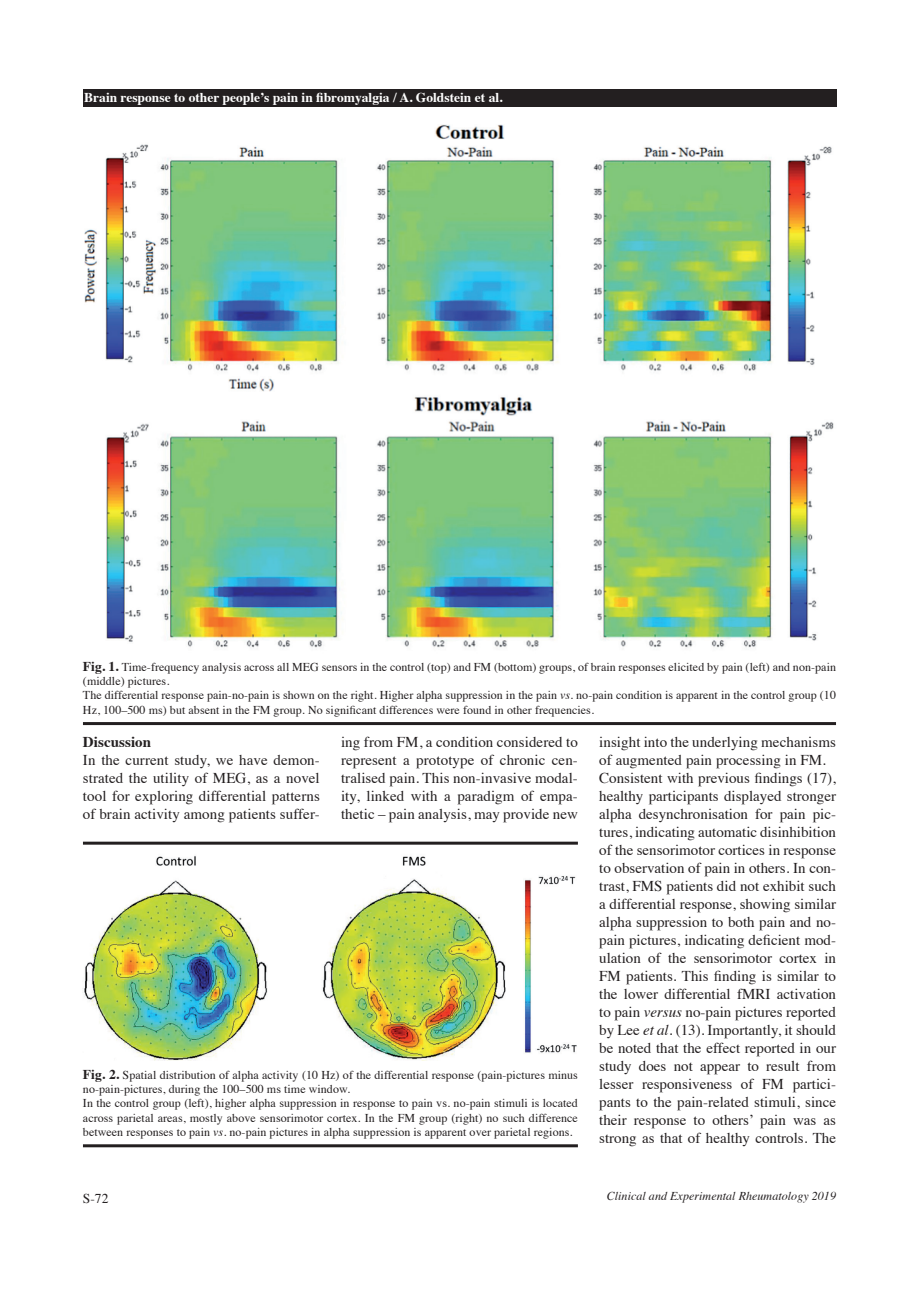
<style>
.page{position:relative;width:919px;height:1289px;background:#fff}
.page>*{position:absolute;margin:0;border:0;box-sizing:border-box;transform-origin:0 0}
.t1{font:15px/18px "Times";color:#231f20}
.t2{font:700 13.5px "Times";color:#fff}
.t3{font:13.5px "Times";color:#231f20}
.t4{font:12px/14.2px "Times";letter-spacing:.005em;color:#231f20}
.t5{font:italic 12px "Times";letter-spacing:.005em;color:#231f20}
.s1{font-weight:700;font-size:13.5px}
.s2{font-style:italic}
.s3{font-weight:700}
</style>
<div class="page">
<div style="left:83px;top:89px;width:753px;height:17px;background:#231f20"></div>
<hr style="left:83px;top:722px;width:753px;height:3px;background:#231f20">
<img style="left:84px;top:124px;width:750px;height:524px">
<img style="left:84px;top:856px;width:493px;height:204px">
<hr style="left:83px;top:1144px;width:495px;height:3px;background:#231f20">
<hr style="left:83px;top:841px;width:495px;height:3px;background:#231f20">
<p class="t2" style="left:84px;top:84px;width:420px">Brain response to other people’s pain in fibromyalgia / A. Goldstein et al.</p>
<p class="t4" style="left:83px;top:658px;width:754px"><span class="s1">Fig. 1.</span> Time-frequency analysis across all MEG sensors in the control (top) and FM (bottom) groups, of brain responses elicited by pain (left) and non-pain (middle) pictures.<br>The differential response pain-no-pain is shown on the right. Higher alpha suppression in the pain <span class="s2">vs.</span> no-pain condition is apparent in the control group (10<br>Hz, 100–500 ms) but absent in the FM group. No significant differences were found in other frequencies.</p>
<p class="t1" style="left:83px;top:732px;width:238px"><span class="s3">Discussion<br></span>In the current study, we have demon&shy;strated the utility of MEG, as a novel tool for exploring differential patterns of brain activity among patients suffer-</p>
<p class="t1" style="left:341px;top:732px;width:238px;text-align:justify">ing from FM, a condition considered to represent a prototype of chronic cen&shy;tralised pain. This non-invasive modal&shy;ity, linked with a paradigm of empa&shy;thetic – pain analysis, may provide new</p>
<p class="t1" style="left:599px;top:732px;width:238px">insight into the underlying mechanisms of augmented pain processing in FM.<br>Consistent with previous findings (17), healthy participants displayed stronger alpha desynchronisation for pain pic&shy;tures, indicating automatic disinhibition of the sensorimotor cortices in response to observation of pain in others. In con&shy;trast, FMS patients did not exhibit such a differential response, showing similar alpha suppression to both pain and no&shy;pain pictures, indicating deficient mod&shy;ulation of the sensorimotor cortex in FM patients. This finding is similar to the lower differential fMRI activation to pain <span class="s2">versus</span> no-pain pictures reported by Lee <span class="s2">et al.</span> (13). Importantly, it should be noted that the effect reported in our study does not appear to result from lesser responsiveness of FM partici&shy;pants to the pain-related stimuli, since their response to others’ pain was as strong as that of healthy controls. The</p>
<p class="t4" style="left:83px;top:1066px;width:496px"><span class="s1">Fig. 2.</span> Spatial distribution of alpha activity (10 Hz) of the differential response (pain-pictures minus no-pain-pictures, during the 100–500 ms time window.<br>In the control group (left), higher alpha suppression in response to pain vs. no-pain stimuli is located across parietal areas, mostly above sensorimotor cortex. In the FM group (right) no such difference between responses to pain <span class="s2">vs.</span> no-pain pictures in alpha suppression is apparent over parietal regions.</p>
<p class="t3" style="left:83px;top:1185px;width:27px">S-72</p>
<p class="t5" style="left:606px;top:1185px;width:231px">Clinical and Experimental Rheumatology 2019</p>
</div>
